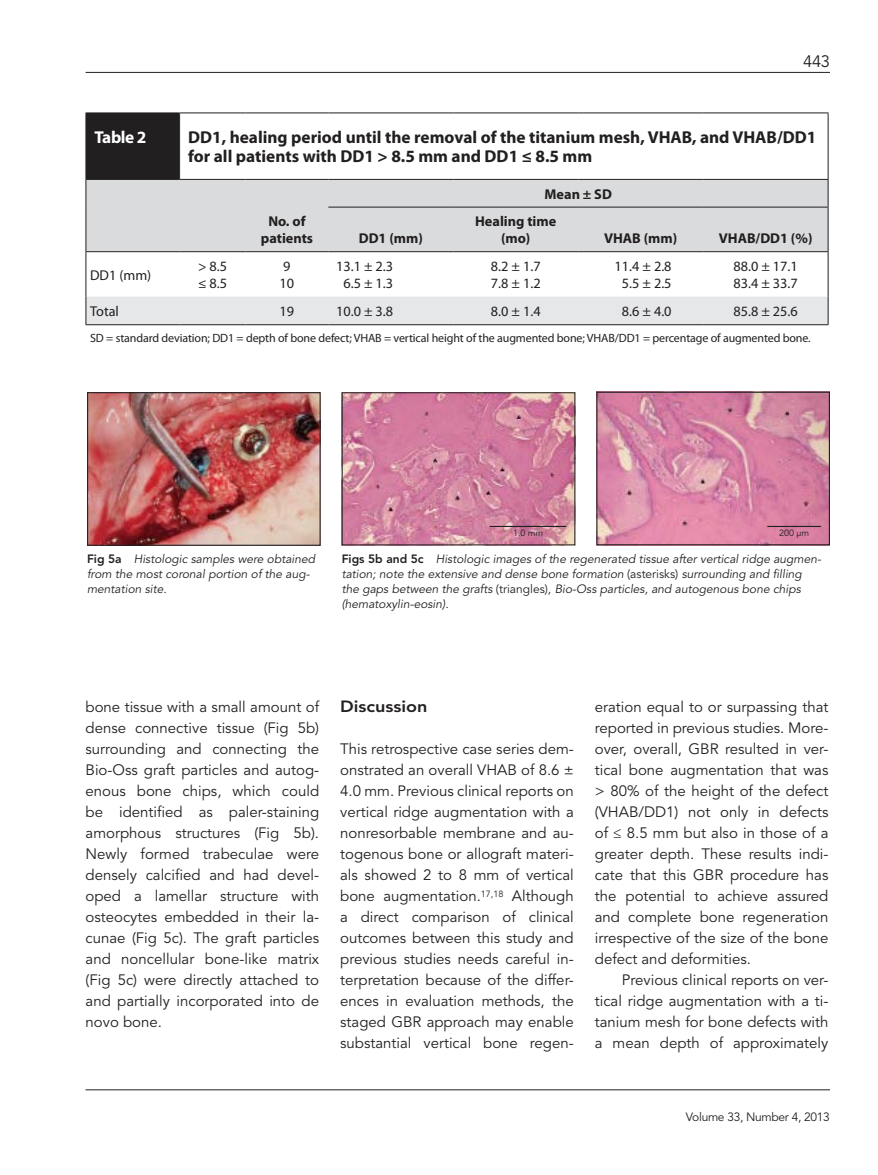
<style>
.page{position:relative;width:878px;height:1175px;background:#fff}
.page>*{position:absolute;margin:0;border:0;box-sizing:border-box;transform-origin:0 0}
.t1{font:700 17.25px/19.5px "Myriad Pro";color:#221f20}
.t2{font:700 17.25px "Myriad Pro";letter-spacing:-.025em;color:#fff}
.t3{font:16.5px "Avenir LT Std";color:#221f20}
.t4{font:800 16.2px "Avenir LT Std";color:#221f20;scale:1.11 1}
.t5{font:15px/21px "Avenir LT Std";color:#221f20;text-align:justify}
.t6{font:14.25px/16.8px "Myriad Pro";color:#221f20}
.t7{font:700 14.25px/16.8px "Myriad Pro";color:#221f20;text-align:center}
.t8{font:italic 12px/15px "Avenir LT Std";color:#221f20}
.t9{font:12px "Myriad Pro";letter-spacing:-.01em;color:#221f20}
.t10{font:12px "Avenir LT Std";letter-spacing:-.025em;color:#221f20}
.t11{font:9px "Avenir LT Std";letter-spacing:-.01em;color:#221f20}
.s1{font-weight:800;font-style:normal}
.s2{font-style:normal}
</style>
<div class="page">
<hr style="left:86px;top:1089px;width:744px;height:1px;background:#221f20">
<hr style="left:86px;top:72px;width:744px;height:1px;background:#221f20">
<div style="left:86px;top:113px;width:93px;height:66px;background:#221f20"></div>
<div style="left:87px;top:180px;width:740px;height:71px;background:#dadbdc"></div>
<hr style="left:179px;top:112px;width:66px;height:1px;background:#221f20">
<hr style="left:245px;top:112px;width:83px;height:1px;background:#221f20">
<hr style="left:328px;top:112px;width:125px;height:1px;background:#221f20">
<hr style="left:453px;top:112px;width:125px;height:1px;background:#221f20">
<hr style="left:578px;top:112px;width:125px;height:1px;background:#221f20">
<hr style="left:703px;top:112px;width:125px;height:1px;background:#221f20">
<hr style="left:827px;top:113px;width:1px;height:66px;background:#221f20">
<hr style="left:86px;top:112px;width:93px;height:1px;background:#221f20">
<hr style="left:179px;top:113px;width:1px;height:66px;background:#221f20">
<hr style="left:86px;top:179px;width:93px;height:1px;background:#221f20">
<hr style="left:179px;top:179px;width:66px;height:1px;background:#221f20">
<hr style="left:245px;top:179px;width:83px;height:1px;background:#221f20">
<hr style="left:86px;top:251px;width:93px;height:1px;background:#221f20">
<hr style="left:179px;top:251px;width:66px;height:1px;background:#221f20">
<hr style="left:245px;top:251px;width:83px;height:1px;background:#221f20">
<hr style="left:328px;top:251px;width:125px;height:1px;background:#221f20">
<hr style="left:453px;top:251px;width:125px;height:1px;background:#221f20">
<hr style="left:578px;top:251px;width:125px;height:1px;background:#221f20">
<hr style="left:703px;top:251px;width:125px;height:1px;background:#221f20">
<svg style="left:86px;top:180px;width:1px;height:27px"></svg>
<hr style="left:86px;top:207px;width:1px;height:44px;background:#221f20">
<hr style="left:827px;top:207px;width:1px;height:44px;background:#221f20">
<svg style="left:86px;top:252px;width:742px;height:73px"></svg>
<hr style="left:328px;top:179px;width:125px;height:1px;background:#221f20">
<hr style="left:453px;top:179px;width:125px;height:1px;background:#221f20">
<hr style="left:578px;top:179px;width:125px;height:1px;background:#221f20">
<hr style="left:703px;top:179px;width:125px;height:1px;background:#221f20">
<svg style="left:827px;top:180px;width:1px;height:27px"></svg>
<hr style="left:328px;top:207px;width:125px;height:1px;background:#221f20">
<hr style="left:453px;top:207px;width:125px;height:1px;background:#221f20">
<hr style="left:578px;top:207px;width:125px;height:1px;background:#221f20">
<hr style="left:703px;top:207px;width:125px;height:1px;background:#221f20">
<img style="left:89px;top:394px;width:230px;height:150px">
<div style="left:87px;top:392px;width:234px;height:154px;border:1px solid #221f20"></div>
<img style="left:344px;top:394px;width:229px;height:149px">
<div style="left:342px;top:392px;width:233px;height:153px;border:1px solid #221f20"></div>
<img style="left:598px;top:394px;width:230px;height:149px">
<div style="left:596px;top:392px;width:234px;height:153px;border:1px solid #221f20"></div>
<hr style="left:490px;top:526px;width:76px;height:1px;background:#221f20">
<hr style="left:767px;top:526px;width:54px;height:1px;background:#221f20">
<p class="t3" style="left:803px;top:51px;width:28px">443</p>
<p class="t2" style="left:94px;top:126px;width:54px">Table 2</p>
<p class="t1" style="left:188px;top:127px;width:629px">DD1, healing period until the removal of the titanium mesh, VHAB, and VHAB/DD1 for all patients with DD1 &gt; 8.5 mm and DD1 ≤ 8.5 mm</p>
<p class="t7" style="left:261px;top:213px;width:54px">No. of patients</p>
<p class="t7" style="left:359px;top:229px;width:66px">DD1 (mm)</p>
<p class="t7" style="left:544px;top:185px;width:69px">Mean ± SD</p>
<p class="t7" style="left:475px;top:213px;width:83px">Healing time (mo)</p>
<p class="t7" style="left:604px;top:229px;width:75px">VHAB (mm)</p>
<p class="t7" style="left:718px;top:229px;width:95px">VHAB/DD1 (%)</p>
<p class="t6" style="left:90px;top:266px;width:63px">DD1 (mm)</p>
<p class="t6" style="left:198px;top:258px;width:31px">&gt; 8.5 ≤ 8.5</p>
<p class="t6" style="left:279px;top:258px;width:16px">9<br>10</p>
<p class="t6" style="left:336px;top:258px;width:58px;text-align:center">13.1 ± 2.3<br>6.5 ± 1.3</p>
<p class="t6" style="left:491px;top:258px;width:51px">8.2 ± 1.7<br>7.8 ± 1.2</p>
<p class="t6" style="left:614px;top:258px;width:58px;text-align:center">11.4 ± 2.8<br>5.5 ± 2.5</p>
<p class="t6" style="left:733px;top:258px;width:66px">88.0 ± 17.1<br>83.4 ± 33.7</p>
<p class="t6" style="left:90px;top:302px;width:30px">Total</p>
<p class="t6" style="left:279px;top:302px;width:16px">19</p>
<p class="t6" style="left:336px;top:302px;width:58px">10.0 ± 3.8</p>
<p class="t6" style="left:491px;top:302px;width:51px">8.0 ± 1.4</p>
<p class="t6" style="left:622px;top:302px;width:51px">8.6 ± 4.0</p>
<p class="t6" style="left:733px;top:302px;width:66px">85.8 ± 25.6</p>
<p class="t9" style="left:90px;top:331px;width:722px">SD = standard deviation; DD1 = depth of bone defect; VHAB = vertical height of the augmented bone; VHAB/DD1 = percentage of augmented bone.</p>
<p class="t11" style="left:513px;top:528px;width:31px">1.0 mm</p>
<p class="t11" style="left:779px;top:528px;width:31px">200 µm</p>
<p class="t8" style="left:87px;top:551px;width:229px"><span class="s1">Fig 5a</span> Histologic samples were obtained from the most coronal portion of the aug&shy;mentation site.</p>
<p class="t8" style="left:341px;top:551px;width:481px"><span class="s1">Figs 5b and 5c</span> Histologic images of the regenerated tissue after vertical ridge augmen&shy;tation; note the extensive and dense bone formation <span class="s2">(asterisks)</span> surrounding and filling the gaps between the grafts <span class="s2">(triangles),</span> Bio-Oss particles, and autogenous bone chips (hematoxylin-eosin).</p>
<p class="t5" style="left:86px;top:696px;width:235px">bone tissue with a small amount of dense connective tissue (Fig 5b) surrounding and connecting the Bio-Oss graft particles and autog&shy;enous bone chips, which could be identified as paler-staining amorphous structures (Fig 5b).<br>Newly formed trabeculae were densely calcified and had devel&shy;oped a lamellar structure with osteocytes embedded in their la&shy;cunae (Fig 5c). The graft particles and noncellular bone-like matrix (Fig 5c) were directly attached to and partially incorporated into de novo bone.</p>
<p class="t4" style="left:340px;top:697px;width:80px">Discussion</p>
<p class="t5" style="left:340px;top:738px;width:235px">This retrospective case series dem&shy;onstrated an overall VHAB of 8.6 ± 4.0 mm. Previous clinical reports on vertical ridge augmentation with a nonresorbable membrane and au&shy;togenous bone or allograft materi&shy;als showed 2 to 8 mm of vertical bone augmentation.<sup>17,18</sup> Although a direct comparison of clinical outcomes between this study and previous studies needs careful in&shy;terpretation because of the differ&shy;ences in evaluation methods, the staged GBR approach may enable substantial vertical bone regen-</p>
<p class="t5" style="left:595px;top:696px;width:235px">eration equal to or surpassing that reported in previous studies. More&shy;over, overall, GBR resulted in ver&shy;tical bone augmentation that was &gt; 80% of the height of the defect (VHAB/DD1) not only in defects of ≤ 8.5 mm but also in those of a greater depth. These results indi&shy;cate that this GBR procedure has the potential to achieve assured and complete bone regeneration irrespective of the size of the bone defect and deformities.</p>
<p class="t5" style="left:595px;top:969px;width:235px;text-indent:27px">Previous clinical reports on ver&shy;tical ridge augmentation with a ti&shy;tanium mesh for bone defects with a mean depth of approximately</p>
<p class="t10" style="left:686px;top:1110px;width:145px">Volume 33, Number 4, 2013</p>
</div>
